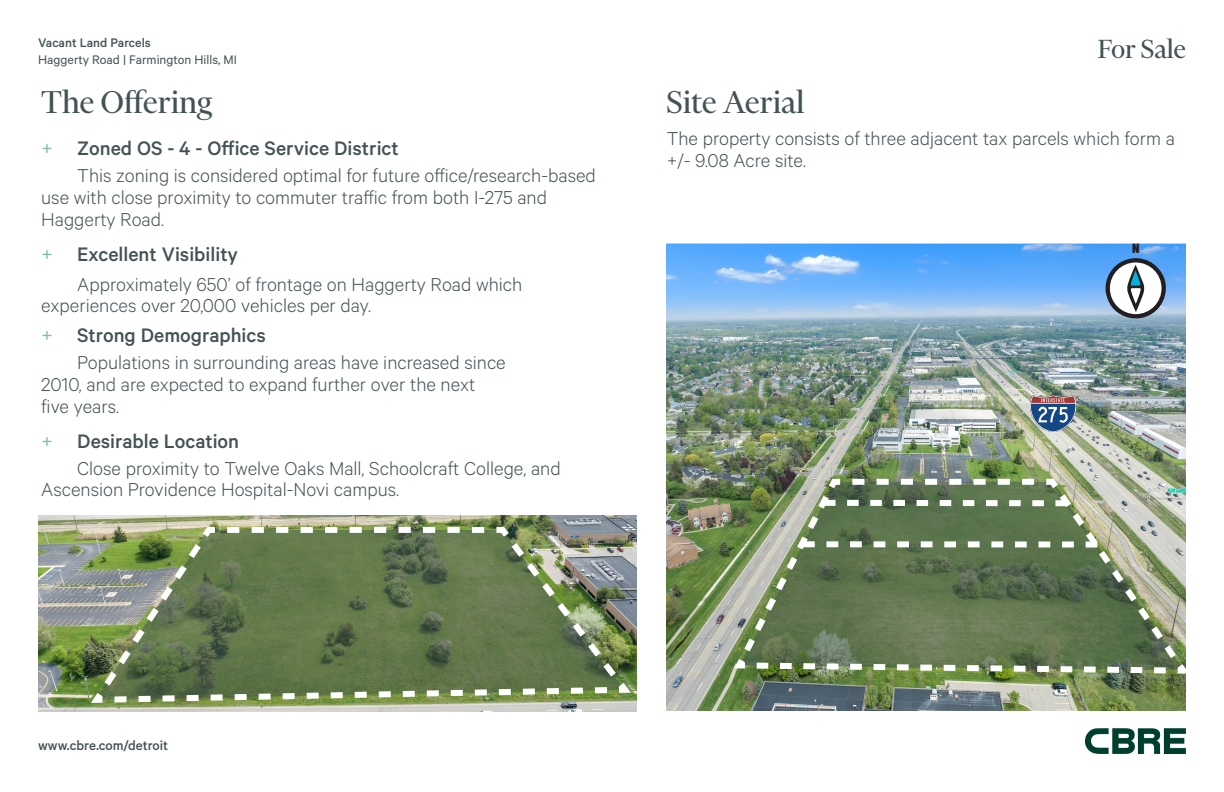
<style>
.page{position:relative;width:1224px;height:792px;background:#fff}
.page>*{position:absolute;margin:0;border:0;box-sizing:border-box;transform-origin:0 0}
.Heading_Large{font:36px "Financier Display";color:#435254}
.t1{font:30px "Financier Display";color:#435254}
.t2{font:500 22px "Calibre";color:#435254}
.Subheading{font:300 21px/22px "Calibre";color:#435254}
.Bullet_Main{font:300 21px/21px "Calibre";color:#435254}
.Subheading_Small{font:300 21px/22px "Calibre";color:#435254}
.t3{font:500 15px "Calibre";color:#435254}
.t4{font:14px/16.8px "Calibre";color:#435254}
.t5{font:900 condensed 13px "Futura BT";color:#231f20}
.s1{font-weight:500}
.s2{font-weight:400;color:#7ebcad}
</style>
<div class="page">
<img style="left:667px;top:245px;width:519px;height:465px">
<img style="left:38px;top:516px;width:599px;height:195px">
<img style="left:1086px;top:729px;width:100px;height:25px">
<img style="left:1031px;top:395px;width:44px;height:36px">
<img style="left:85px;top:524px;width:552px;height:182px">
<img style="left:729px;top:476px;width:457px;height:201px">
<svg style="left:736px;top:479px;width:446px;height:198px;background:#768866"></svg>
<svg style="left:1106px;top:258px;width:62px;height:63px"></svg>
<p class="t4" style="left:38px;top:34px;width:200px"><span class="s1">Vacant Land Parcels<br></span>Haggerty Road | Farmington Hills, MI</p>
<p class="Heading_Large" style="left:41px;top:84px;width:172px">The Offering</p>
<p class="t2" style="left:41px;top:135px;width:359px"><span class="s2">+</span> Zoned OS - 4 - Office Service District</p>
<p class="Subheading" style="left:41px;top:163px;width:556px;text-indent:36px">This zoning is considered optimal for future office/research-based use with close proximity to commuter traffic from both I-275 and<br>Haggerty Road.</p>
<p class="t2" style="left:41px;top:241px;width:198px"><span class="s2">+</span> Excellent Visibility</p>
<p class="Bullet_Main" style="left:41px;top:273px;width:483px;text-indent:36px">Approximately 650’ of frontage on Haggerty Road which experiences over 20,000 vehicles per day.</p>
<p class="t2" style="left:41px;top:322px;width:226px"><span class="s2">+</span> Strong Demographics</p>
<p class="Subheading" style="left:41px;top:350px;width:466px;text-indent:36px">Populations in surrounding areas have increased since<br>2010, and are expected to expand further over the next five years.</p>
<p class="t2" style="left:41px;top:428px;width:199px"><span class="s2">+</span> Desirable Location</p>
<p class="Subheading" style="left:41px;top:457px;width:521px;line-height:21px;text-indent:36px">Close proximity to Twelve Oaks Mall, Schoolcraft College, and<br>Ascension Providence Hospital-Novi campus.</p>
<p class="t1" style="left:1098px;top:33px;width:90px">For Sale</p>
<p class="Heading_Large" style="left:666px;top:84px;width:139px">Site Aerial</p>
<p class="Subheading_Small" style="left:667px;top:127px;width:510px">The property consists of three adjacent tax parcels which form a +/- 9.08 Acre site.</p>
<p class="t5" style="left:1132px;top:241px;width:9px">N</p>
<p class="t3" style="left:38px;top:737px;width:132px">www.cbre.com/detroit</p>
</div>
